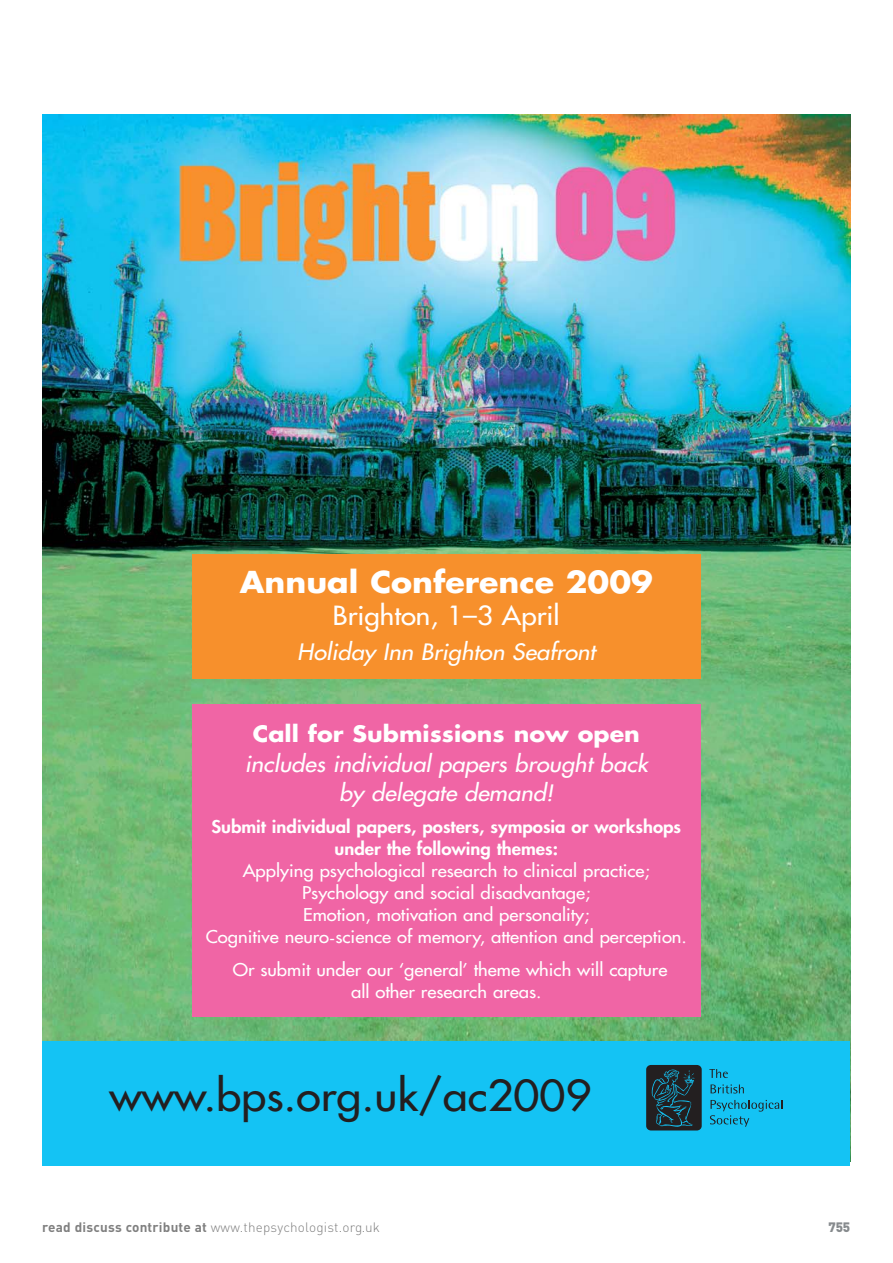
<style>
.page{position:relative;width:893px;height:1263px;background:#fff}
.page>*{position:absolute;margin:0;border:0;box-sizing:border-box;transform-origin:0 0}
.t1{font:41.7px "Futura Std Medium+KDNQLH";color:#231f20;scale:1.08 1}
.t2{font:29.4px "Futura Std Bold+FOZEPD";color:#fff;scale:1.08 1}
.t3{font:25.65px "Futura Std Medium+KDNQLH";color:#fff;scale:1.08 1}
.t4{font:22.05px/29.4px "Futura Std Medium Oblique+FEJDZK";color:#fff;text-align:center;scale:1.08 1}
.t5{font:22.05px "Futura Std Bold+FOZEPD";color:#fff;scale:1.08 1}
.t6{font:17.1px/22px "Futura Std Medium+KDNQLH";color:#fff;text-align:center;scale:1.08 1}
.t7{font:17.1px/22px "Futura Std Heavy+SCCFYK";color:#fff;text-align:center;scale:1.08 1}
.t8{font:300 13.5px "DIN Pro";letter-spacing:.015em;color:#808080}
.t9{font:900 13.5px "DIN Pro";color:#878b8e}
.s1{font-weight:700}
</style>
<div class="page">
<img style="left:42px;top:115px;width:808px;height:926px">
<div style="left:192px;top:554px;width:509px;height:125px;background:#f7902c"></div>
<div style="left:42px;top:1041px;width:808px;height:125px;background:#14c3f4"></div>
<div style="left:192px;top:704px;width:509px;height:312px;background:#f065a5"></div>
<svg style="left:709px;top:1069px;width:19px;height:9px"></svg>
<svg style="left:710px;top:1085px;width:34px;height:9px"></svg>
<svg style="left:710px;top:1100px;width:72px;height:27px"></svg>
<svg style="left:646px;top:1065px;width:56px;height:66px"></svg>
<h2 class="t2" style="left:240px;top:566px;width:384px">Annual Conference 2009</h2>
<h3 class="t3" style="left:333px;top:603px;width:212px">Brighton, 1–3 April</h3>
<p class="t4" style="left:297px;top:639px;width:277px">Holiday Inn Brighton Seafront</p>
<p class="t5" style="left:253px;top:722px;width:360px">Call for Submissions now open</p>
<p class="t4" style="left:245px;top:751px;width:375px">includes individual papers brought back by delegate demand!</p>
<p class="t7" style="left:211px;top:817px;width:436px">Submit individual papers, posters, symposia or workshops under the following themes:</p>
<p class="t6" style="left:206px;top:861px;width:447px">Applying psychological research to clinical practice; Psychology and social disadvantage;<br>Emotion, motivation and personality;<br>Cognitive neuro-science of memory, attention and perception.</p>
<p class="t6" style="left:233px;top:960px;width:404px">Or submit under our ‘general’ theme which will capture all other research areas.</p>
<h1 class="t1" style="left:110px;top:1075px;width:447px">www.bps.org.uk/ac2009</h1>
<p class="t8" style="left:42px;top:1223px;width:339px"><span class="s1">read discuss contribute at</span> www.thepsychologist.org.uk</p>
<p class="t9" style="left:828px;top:1220px;width:23px">755</p>
</div>
